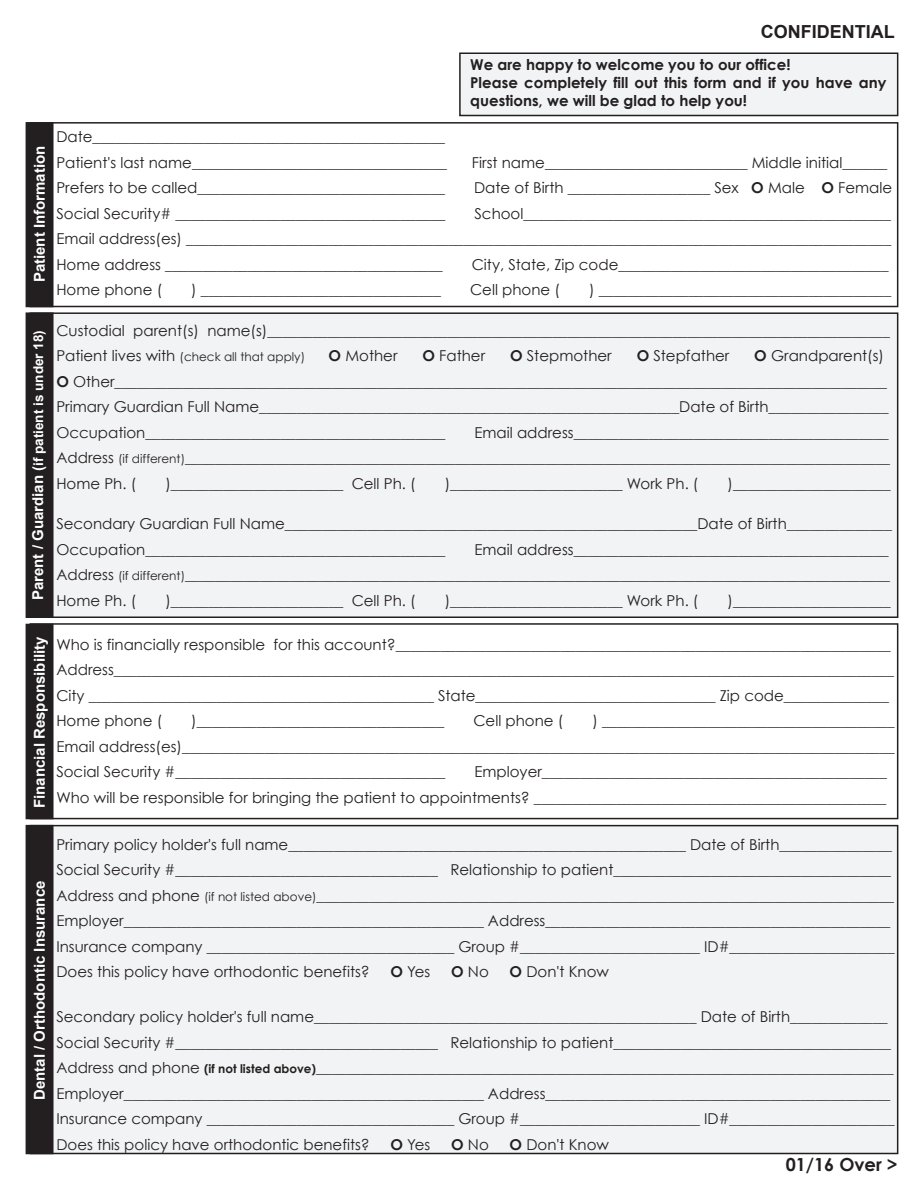
<style>
.page{position:relative;width:918px;height:1188px;background:#fff}
.page>*{position:absolute;margin:0;border:0;box-sizing:border-box;transform-origin:0 0}
.t1{font:700 18px "Arial";color:#231f20}
.t2{font:700 18px "Century Gothic";color:#231f20}
.t3{font:15px/25.5px "Century Gothic";color:#231f20}
.t4{font:700 15px/18px "Century Gothic";color:#231f20}
.t5{font:700 15px "Arial";color:#fff}
.t6{font:700 13.5px "Arial";color:#fff}
.t7{font:12px "Century Gothic";color:#231f20}
.s1{font-weight:700}
.s2{font-size:15px}
.s3{font-size:12px}
.s4{font-weight:700;font-size:12px}
</style>
<div class="page">
<div style="left:459px;top:52px;width:439px;height:64px;background:#f2f3f4;border:2px solid #231f20"></div>
<div style="left:30px;top:122px;width:868px;height:185px;background:#fff;border:2px solid #231f20"></div>
<div style="left:26px;top:122px;width:28px;height:185px;background:#231f20;border:2px solid #231f20"></div>
<div style="left:30px;top:312px;width:868px;height:306px;background:#f2f3f4;border:2px solid #231f20"></div>
<div style="left:26px;top:312px;width:28px;height:306px;background:#231f20;border:2px solid #231f20"></div>
<div style="left:30px;top:623px;width:868px;height:196px;background:#fff;border:2px solid #231f20"></div>
<div style="left:26px;top:624px;width:28px;height:195px;background:#231f20;border:2px solid #231f20"></div>
<div style="left:30px;top:825px;width:868px;height:329px;background:#f2f3f4;border:2px solid #231f20"></div>
<div style="left:26px;top:825px;width:28px;height:329px;background:#231f20;border:2px solid #231f20"></div>
<p class="t5" style="left:29px;top:282px;width:138px;rotate:-90deg">Patient Information</p>
<p class="t1" style="left:761px;top:20px;width:135px">CONFIDENTIAL</p>
<p class="t3" style="left:56px;top:124px;width:392px">Date_______________________________________________<br>Patient's last name__________________________________</p>
<p class="t4" style="left:470px;top:56px;width:418px">We are happy to welcome you to our office!<br>Please completely fill out this form and if you have any questions, we will be glad to help you!</p>
<p class="t3" style="left:472px;top:150px;width:417px">First name___________________________ Middle initial______</p>
<p class="t3" style="left:56px;top:175px;width:390px">Prefers to be called_________________________________</p>
<p class="t3" style="left:474px;top:175px;width:420px">Date of Birth ___________________ Sex <span class="s1">O</span> Male <span class="s1">O</span> Female</p>
<p class="t3" style="left:56px;top:201px;width:391px">Social Security# ____________________________________</p>
<p class="t3" style="left:56px;top:201px;width:836px;text-align:justify;text-indent:418px">School_________________________________________________ Email address(es) ______________________________________________________________________________________________ Home address _____________________________________</p>
<p class="t3" style="left:472px;top:252px;width:418px">City, State, Zip code____________________________________</p>
<p class="t3" style="left:56px;top:277px;width:107px">Home phone (</p>
<p class="t3" style="left:191px;top:277px;width:251px">) ________________________________</p>
<p class="t3" style="left:470px;top:277px;width:91px">Cell phone (</p>
<p class="t3" style="left:589px;top:277px;width:304px">) _______________________________________</p>
<p class="t6" style="left:29px;top:600px;width:271px;rotate:-90deg"><span class="s2">Parent / Guardian (</span>if patient is under 18)</p>
<p class="t3" style="left:56px;top:317px;width:835px">Custodial parent(s) name(s)___________________________________________________________________________________</p>
<p class="t7" style="left:56px;top:350px;width:250px"><span class="s2">Patient lives with</span> (check all that apply)</p>
<p class="t3" style="left:329px;top:343px;width:70px"><span class="s1">O</span> Mother</p>
<p class="t3" style="left:422px;top:343px;width:64px"><span class="s1">O</span> Father</p>
<p class="t3" style="left:510px;top:343px;width:103px"><span class="s1">O</span> Stepmother</p>
<p class="t3" style="left:637px;top:343px;width:94px"><span class="s1">O</span> Stepfather</p>
<p class="t3" style="left:56px;top:343px;width:834px;text-indent:698px"><span class="s1">O</span> Grandparent(s)<br><span class="s1">O</span> Other_______________________________________________________________________________________________________ Primary Guardian Full Name________________________________________________________Date of Birth________________ Occupation________________________________________</p>
<p class="t3" style="left:56px;top:419px;width:835px;text-align:justify;text-indent:418px">Email address__________________________________________ Address <span class="s3">(if different)</span>______________________________________________________________________________________________ Home Ph. (</p>
<p class="t3" style="left:165px;top:470px;width:252px">)_______________________ Cell Ph. (</p>
<p class="t3" style="left:445px;top:470px;width:255px">)_______________________ Work Ph. (</p>
<p class="t3" style="left:728px;top:470px;width:165px">)_____________________</p>
<p class="t3" style="left:56px;top:511px;width:837px">Secondary Guardian Full Name_______________________________________________________Date of Birth______________<br>Occupation________________________________________</p>
<p class="t3" style="left:56px;top:536px;width:835px;text-align:justify;text-indent:418px">Email address__________________________________________ Address <span class="s3">(if different)</span>______________________________________________________________________________________________ Home Ph. (</p>
<p class="t3" style="left:165px;top:587px;width:252px">)_______________________ Cell Ph. (</p>
<p class="t3" style="left:445px;top:587px;width:255px">)_______________________ Work Ph. (</p>
<p class="t3" style="left:728px;top:587px;width:165px">)_____________________</p>
<p class="t5" style="left:29px;top:808px;width:173px;rotate:-90deg">Financial Responsibility</p>
<p class="t3" style="left:56px;top:631px;width:839px">Who is financially responsible for this account?__________________________________________________________________ Address________________________________________________________________________________________________________ City ______________________________________________ State________________________________ Zip code______________ Home phone (</p>
<p class="t3" style="left:56px;top:708px;width:840px;text-align:justify;text-indent:536px">) _______________________________________ Email address(es)_______________________________________________________________________________________________ Social Security #____________________________________</p>
<p class="t3" style="left:191px;top:708px;width:255px">)_________________________________</p>
<p class="t3" style="left:473px;top:708px;width:91px">Cell phone (</p>
<p class="t3" style="left:56px;top:759px;width:832px;text-align:right">Employer______________________________________________<br>Who will be responsible for bringing the patient to appointments? _______________________________________________</p>
<p class="t5" style="left:29px;top:1100px;width:221px;rotate:-90deg">Dental / Orthodontic Insurance</p>
<p class="t3" style="left:56px;top:831px;width:840px">Primary policy holder's full name_____________________________________________________ Date of Birth_______________ Social Security #___________________________________ Relationship to patient_____________________________________ Address and phone <span class="s3">(if not listed above)</span>_____________________________________________________________________________ Employer________________________________________________ Address______________________________________________ Insurance company _________________________________ Group #________________________ ID#______________________ Does this policy have orthodontic benefits?</p>
<p class="t3" style="left:391px;top:959px;width:41px"><span class="s1">O</span> Yes</p>
<p class="t3" style="left:451px;top:959px;width:39px"><span class="s1">O</span> No</p>
<p class="t3" style="left:510px;top:959px;width:101px"><span class="s1">O</span> Don't Know</p>
<p class="t3" style="left:56px;top:1004px;width:840px">Secondary policy holder's full name___________________________________________________ Date of Birth_____________ Social Security #___________________________________ Relationship to patient_____________________________________ Address and phone <span class="s4">(if not listed above)</span>_____________________________________________________________________________ Employer________________________________________________ Address______________________________________________ Insurance company _________________________________ Group #________________________ ID#______________________ Does this policy have orthodontic benefits?</p>
<p class="t3" style="left:391px;top:1131px;width:41px"><span class="s1">O</span> Yes</p>
<p class="t3" style="left:451px;top:1131px;width:39px"><span class="s1">O</span> No</p>
<p class="t3" style="left:510px;top:1131px;width:101px"><span class="s1">O</span> Don't Know</p>
<p class="t2" style="left:786px;top:1153px;width:113px">01/16 Over &gt;</p>
</div>
